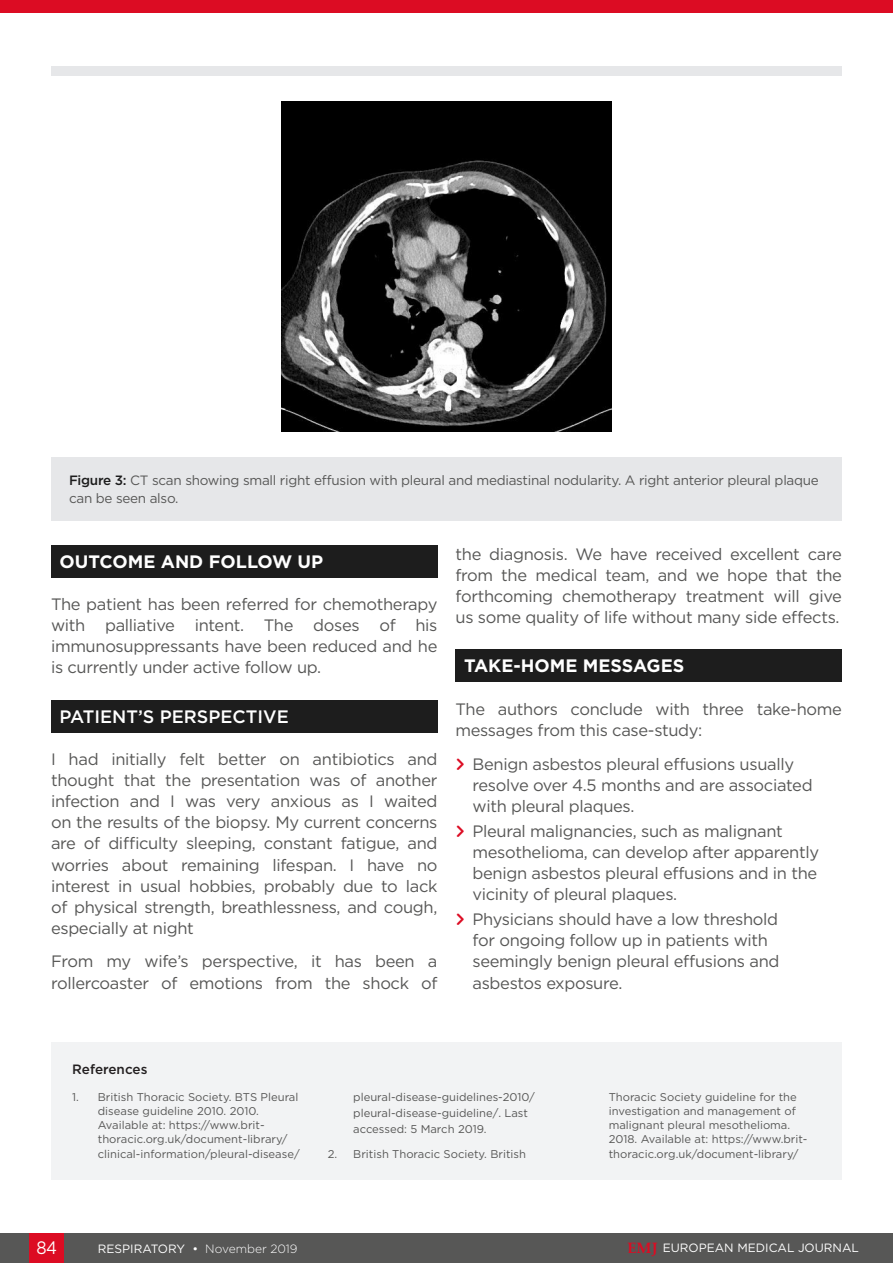
<style>
.page{position:relative;width:893px;height:1263px;background:#fff}
.page>*{position:absolute;margin:0;border:0;box-sizing:border-box;transform-origin:0 0}
.H1__Heading_1{font:700 18px "Gotham";color:#fff}
.H1__Heading_1-2{font:500 18px "Gotham";color:#fff}
.t1{font:18px "Gotham";color:#fff;scale:.9 1}
.Body_Text{font:16.5px/21px "Gotham";letter-spacing:-.02em;color:#575756}
.t2{font:13.5px/18px "Gotham";letter-spacing:-.02em;color:#575756}
.t3{font:500 13.5px "Gotham";color:#231f20}
.t4{font:12px "Gotham";color:#fff}
.t5{font:11.25px/14.2px "Gotham";color:#575756}
.s1{font-weight:500;color:#1d1d1d}
.s2{font-family:"Quicksand";font-weight:700;color:#dc0c23}
.s3{font-weight:300}
.s4{font-family:"Palatino Linotype";font-weight:700;font-size:15px;color:#dc0c23}
</style>
<div class="page">
<div style="left:0;top:1233px;width:893px;height:30px;background:#575756"></div>
<div style="left:30px;top:1233px;width:34px;height:30px;background:#dc0c23"></div>
<div style="left:0;top:0;width:893px;height:13px;background:#dc0c23"></div>
<div style="left:51px;top:1042px;width:791px;height:137px;background:#f2f3f4"></div>
<div style="left:51px;top:545px;width:386px;height:33px;background:#1d1d1d"></div>
<div style="left:51px;top:700px;width:386px;height:33px;background:#1d1d1d"></div>
<div style="left:455px;top:649px;width:387px;height:33px;background:#1d1d1d"></div>
<div style="left:51px;top:458px;width:791px;height:63px;background:#e6e7e9"></div>
<img style="left:282px;top:102px;width:329px;height:329px">
<div style="left:51px;top:67px;width:791px;height:9px;background:#e6e7e9"></div>
<p class="t2" style="left:69px;top:471px;width:751px"><span class="s1">Figure 3:</span> CT scan showing small right effusion with pleural and mediastinal nodularity. A right anterior pleural plaque can be seen also.</p>
<p class="H1__Heading_1" style="left:60px;top:550px;width:265px">OUTCOME AND FOLLOW UP</p>
<p class="Body_Text" style="left:51px;top:594px;width:388px;text-align:justify">The patient has been referred for chemotherapy with palliative intent. The doses of his immunosuppressants have been reduced and he is currently under active follow up.</p>
<p class="H1__Heading_1-2" style="left:60px;top:705px;width:231px">PATIENT’S PERSPECTIVE</p>
<p class="Body_Text" style="left:51px;top:748px;width:388px;text-align:justify">I had initially felt better on antibiotics and thought that the presentation was of another infection and I was very anxious as I waited on the results of the biopsy. My current concerns are of difficulty sleeping, constant fatigue, and worries about remaining lifespan. I have no interest in usual hobbies, probably due to lack of physical strength, breathlessness, and cough, especially at night</p>
<p class="Body_Text" style="left:51px;top:951px;width:388px">From my wife’s perspective, it has been a rollercoaster of emotions from the shock of</p>
<p class="Body_Text" style="left:455px;top:543px;width:388px;text-align:justify">the diagnosis. We have received excellent care from the medical team, and we hope that the forthcoming chemotherapy treatment will give us some quality of life without many side effects.</p>
<p class="H1__Heading_1" style="left:464px;top:654px;width:222px">TAKE-HOME MESSAGES</p>
<p class="Body_Text" style="left:455px;top:698px;width:388px">The authors conclude with three take-home messages from this case-study:</p>
<p class="Body_Text" style="left:472px;top:753px;width:342px;text-indent:-17px"><span class="s2">&gt;</span> Benign asbestos pleural effusions usually resolve over 4.5 months and are associated with pleural plaques.</p>
<p class="Body_Text" style="left:472px;top:820px;width:348px;text-indent:-17px"><span class="s2">&gt;</span> Pleural malignancies, such as malignant mesothelioma, can develop after apparently benign asbestos pleural effusions and in the vicinity of pleural plaques.</p>
<p class="Body_Text" style="left:472px;top:909px;width:308px;text-indent:-17px"><span class="s2">&gt;</span> Physicians should have a low threshold for ongoing follow up in patients with seemingly benign pleural effusions and asbestos exposure.</p>
<p class="t3" style="left:72px;top:1060px;width:77px">References</p>
<p class="t5" style="left:98px;top:1089px;width:203px;text-indent:-26px">1. British Thoracic Society. BTS Pleural disease guideline 2010. 2010.<br>Available at: https://www.brit&shy;thoracic.org.uk/document-library/ clinical-information/pleural-disease/</p>
<p class="t5" style="left:353px;top:1088px;width:183px;line-height:16.4px">pleural-disease-guidelines-2010/ pleural-disease-guideline/. Last accessed: 5 March 2019.</p>
<p class="t5" style="left:328px;top:1147px;width:200px">2. British Thoracic Society. British</p>
<p class="t5" style="left:609px;top:1089px;width:200px">Thoracic Society guideline for the investigation and management of malignant pleural mesothelioma.<br>2018. Available at: https://www.brit&shy;thoracic.org.uk/document-library/</p>
<p class="t1" style="left:36px;top:1236px;width:25px">84</p>
<p class="t4" style="left:98px;top:1241px;width:201px">RESPIRATORY • <span class="s3">November 2019</span></p>
<p class="t4" style="left:627px;top:1240px;width:233px"><span class="s4">EMJ</span> EUROPEAN MEDICAL JOURNAL</p>
</div>
